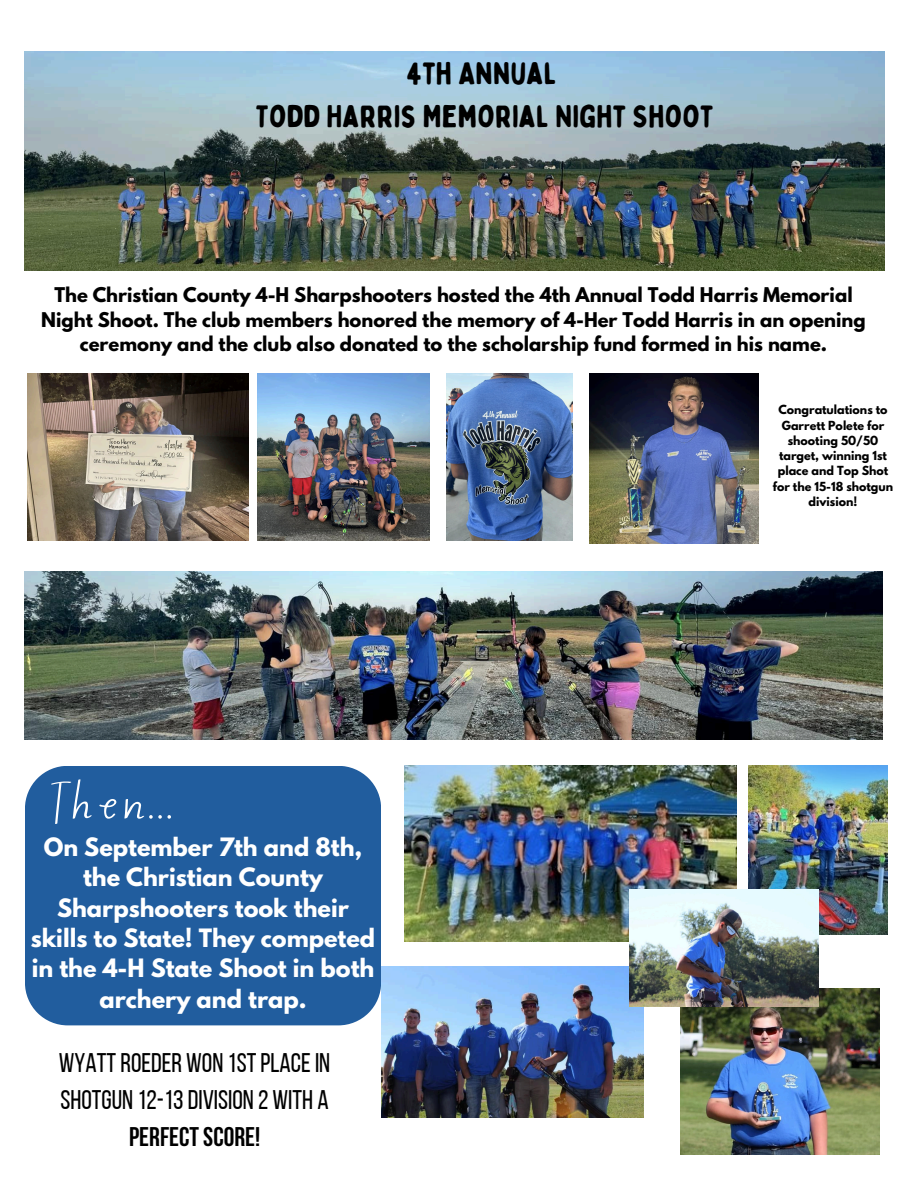
<style>
.page{position:relative;width:918px;height:1188px;background:#fff}
.page>*{position:absolute;margin:0;border:0;box-sizing:border-box;transform-origin:0 0}
.t1{font:56.55px "Rocking Horse";color:#fff}
.t2{font:31.2px/42.9px "Bobby Jones Soft";color:#000;text-align:center}
.t3{font:26.85px/37.2px "Bebas Neue";color:#000;text-align:center}
.t4{font:700 22.35px/30.3px "League Spartan";color:#fff;text-align:center}
.t5{font:700 18px/24.8px "League Spartan";color:#000;text-align:center}
.t6{font:700 11.1px/15.3px "League Spartan";color:#000;text-align:center}
.s1{font-weight:700}
</style>
<div class="page">
<img style="left:590px;top:373px;width:168px;height:170px">
<img style="left:25px;top:52px;width:859px;height:219px">
<img style="left:257px;top:373px;width:173px;height:168px">
<img style="left:28px;top:373px;width:220px;height:168px">
<img style="left:25px;top:572px;width:857px;height:167px">
<img style="left:447px;top:373px;width:126px;height:168px">
<div style="left:25px;top:766px;width:356px;height:259px;background:#215d9e"></div>
<img style="left:404px;top:766px;width:332px;height:175px">
<img style="left:748px;top:766px;width:140px;height:169px">
<img style="left:381px;top:967px;width:262px;height:151px">
<img style="left:680px;top:988px;width:199px;height:167px">
<img style="left:629px;top:890px;width:189px;height:117px">
<p class="t2" style="left:256px;top:52px;width:459px">4TH ANNUAL<br>TODD HARRIS MEMORIAL NIGHT SHOOT</p>
<p class="t5" style="left:41px;top:285px;width:826px">The Christian County 4-H Sharpshooters hosted the 4th Annual Todd Harris Memorial<br>Night Shoot. The club members honored the memory of 4-Her Todd Harris in an opening ceremony and the club also donated to the scholarship fund formed in his name.</p>
<p class="t1" style="left:47px;top:766px;width:130px">Then...</p>
<p class="t4" style="left:31px;top:835px;width:346px">On September 7th and 8th, the Christian County<br>Sharpshooters took their skills to State! They competed in the 4-H State Shoot in both archery and trap.</p>
<p class="t3" style="left:59px;top:1046px;width:273px">WYATTROEDER WON 1STPLACEIN<br>SHOTGUN 12-13DIVISION 2 WITH A<br><span class="s1">PERFECTSCORE!</span></p>
<p class="t6" style="left:773px;top:404px;width:122px">Congratulations to<br>Garrett Polete for shooting 50/50 target, winning 1st place and Top Shot for the 15-18 shotgun division!</p>
</div>
